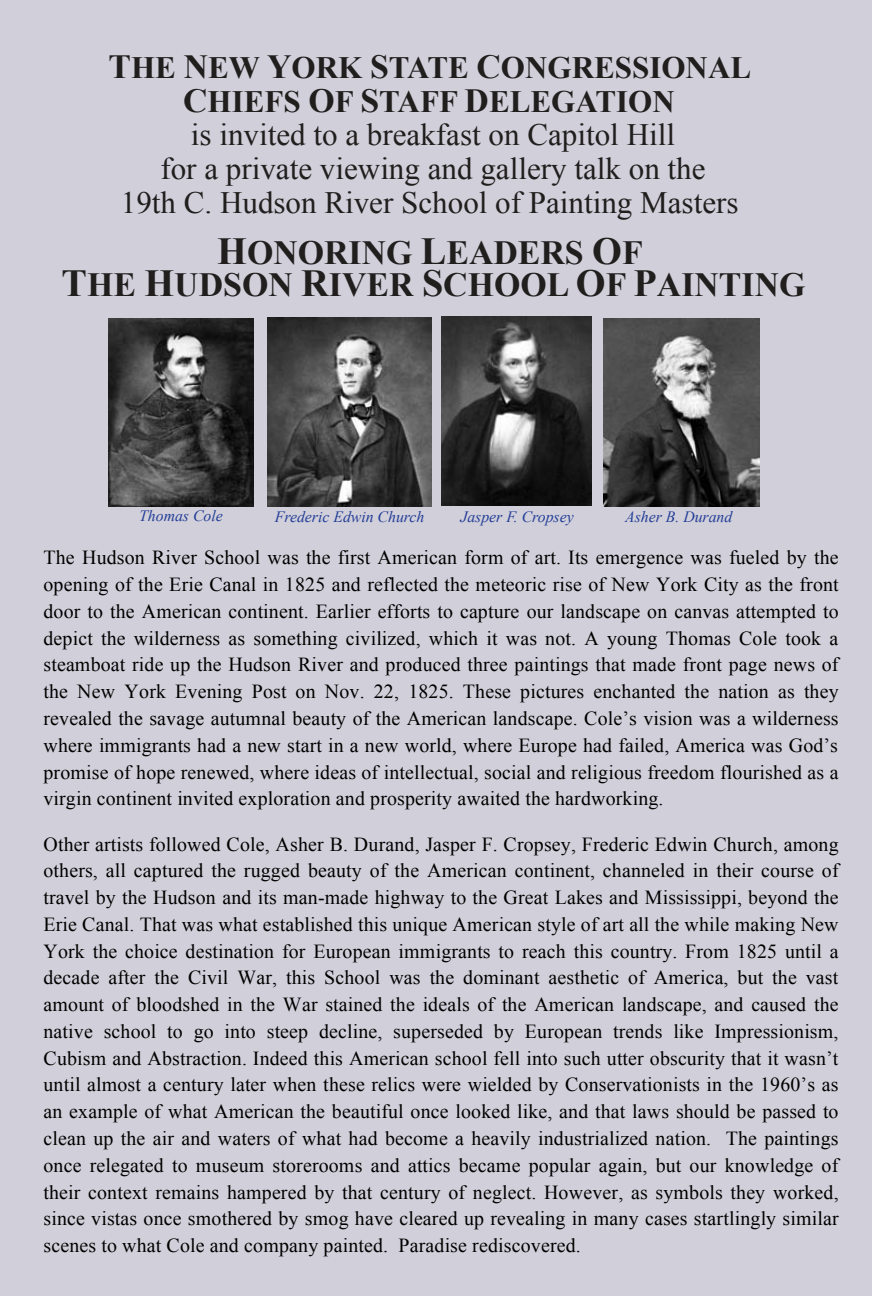
<style>
.page{position:relative;width:872px;height:1296px;background:#d1cfd9}
.page>*{position:absolute;margin:0;border:0;box-sizing:border-box;transform-origin:0 0}
.t1{font:700 33.75px/31.5px "Times New Roman";color:#211e1e;text-align:center}
.t2{font:31.05px/33.8px "Times New Roman";color:#211e1e;text-align:center}
.t3{font:19.8px/26.8px "Times New Roman";letter-spacing:.01em;color:#000;text-align:justify}
.t4{font:italic 15.75px "Times New Roman";color:#233e98}
.s1{font-weight:700;font-size:33.75px}
.s2{font-weight:700}
.s3{font-size:38.25px}
</style>
<div class="page">
<img style="left:108px;top:318px;width:145px;height:189px">
<img style="left:603px;top:319px;width:156px;height:188px">
<img style="left:267px;top:318px;width:164px;height:189px">
<img style="left:442px;top:317px;width:149px;height:188px">
<h2 class="t2" style="left:109px;top:50px;width:644px"><span class="s1">T</span><span class="s2">HE</span> <span class="s1">N</span><span class="s2">EW</span> <span class="s1">Y</span><span class="s2">ORK</span> <span class="s1">S</span><span class="s2">TATE</span> <span class="s1">C</span><span class="s2">ONGRESSIONAL </span><span class="s1">C</span><span class="s2">HIEFS</span> <span class="s1">O</span><span class="s2">F</span> <span class="s1">S</span><span class="s2">TAFF</span> <span class="s1">D</span><span class="s2">ELEGATION<br></span>is invited to a breakfast on Capitol Hill<br>for a private viewing and gallery talk on the<br>19th C. Hudson River School of Painting Masters</h2>
<h1 class="t1" style="left:62px;top:236px;width:745px"><span class="s3">H</span>ONORING <span class="s3">L</span>EADERS <span class="s3">O</span>F<br><span class="s3">T</span>HE <span class="s3">H</span>UDSON <span class="s3">R</span>IVER <span class="s3">S</span>CHOOL <span class="s3">O</span>F <span class="s3">P</span>AINTING</h1>
<p class="t4" style="left:139px;top:505px;width:85px">Thomas Cole</p>
<p class="t4" style="left:275px;top:506px;width:151px">Frederic Edwin Church</p>
<p class="t4" style="left:460px;top:506px;width:115px">Jasper F. Cropsey</p>
<p class="t4" style="left:625px;top:506px;width:109px">Asher B. Durand</p>
<p class="t3" style="left:43px;top:544px;width:796px">The Hudson River School was the first American form of art. Its emergence was fueled by the opening of the Erie Canal in 1825 and reflected the meteoric rise of New York City as the front door to the American continent. Earlier efforts to capture our landscape on canvas attempted to depict the wilderness as something civilized, which it was not. A young Thomas Cole took a steamboat ride up the Hudson River and produced three paintings that made front page news of the New York Evening Post on Nov. 22, 1825. These pictures enchanted the nation as they revealed the savage autumnal beauty of the American landscape. Cole’s vision was a wilderness where immigrants had a new start in a new world, where Europe had failed, America was God’s promise of hope renewed, where ideas of intellectual, social and religious freedom flourished as a virgin continent invited exploration and prosperity awaited the hardworking.</p>
<p class="t3" style="left:43px;top:830px;width:796px">Other artists followed Cole, Asher B. Durand, Jasper F. Cropsey, Frederic Edwin Church, among others, all captured the rugged beauty of the American continent, channeled in their course of travel by the Hudson and its man-made highway to the Great Lakes and Mississippi, beyond the Erie Canal. That was what established this unique American style of art all the while making New York the choice destination for European immigrants to reach this country. From 1825 until a decade after the Civil War, this School was the dominant aesthetic of America, but the vast amount of bloodshed in the War stained the ideals of the American landscape, and caused the native school to go into steep decline, superseded by European trends like Impressionism, Cubism and Abstraction. Indeed this American school fell into such utter obscurity that it wasn’t until almost a century later when these relics were wielded by Conservationists in the 1960’s as an example of what American the beautiful once looked like, and that laws should be passed to clean up the air and waters of what had become a heavily industrialized nation. The paintings once relegated to museum storerooms and attics became popular again, but our knowledge of their context remains hampered by that century of neglect. However, as symbols they worked, since vistas once smothered by smog have cleared up revealing in many cases startlingly similar scenes to what Cole and company painted. Paradise rediscovered.</p>
</div>
